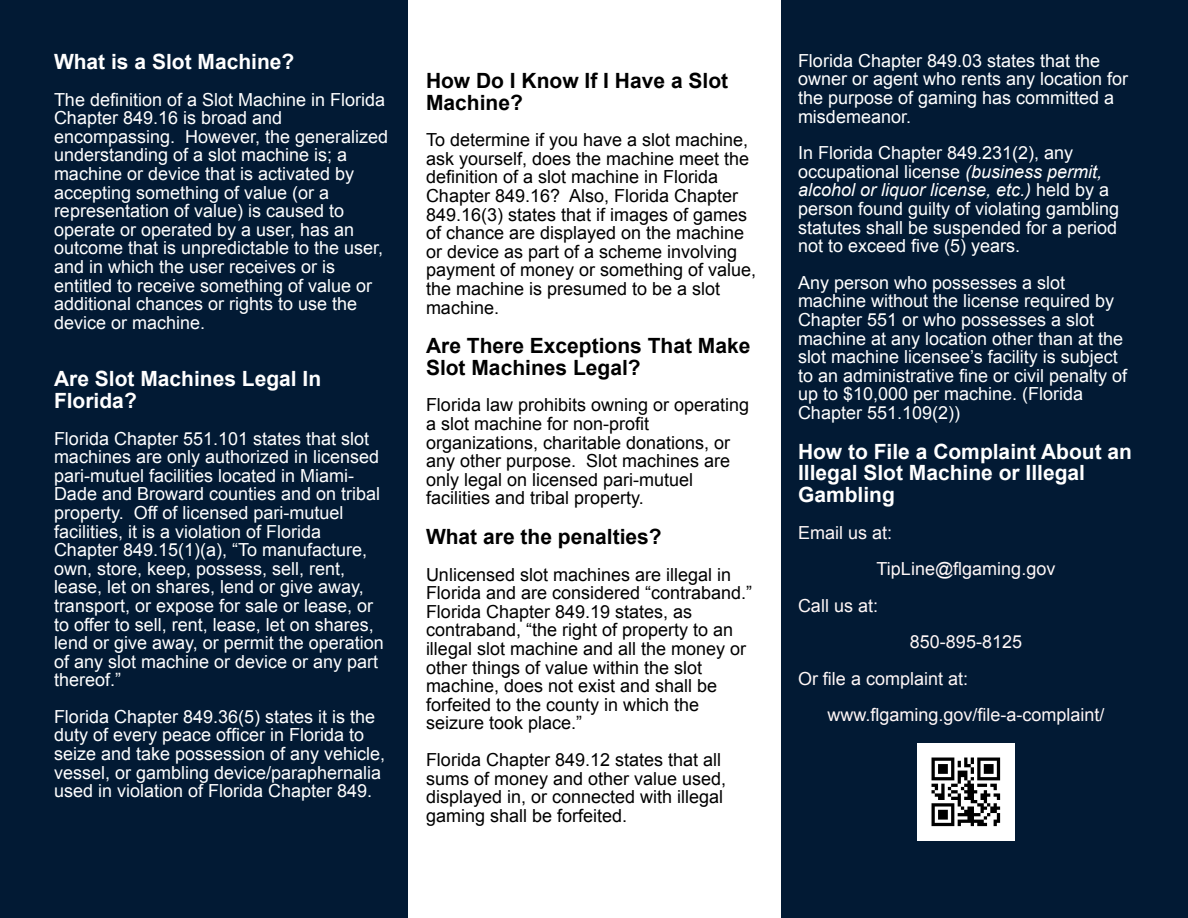
<style>
.page{position:relative;width:1188px;height:918px;background:#fff}
.page>*{position:absolute;margin:0;border:0;box-sizing:border-box;transform-origin:0 0}
.t1{font:700 21px/21.8px "Arial";color:#fff}
.t2{font:700 21px/21.8px "Arial";color:#000}
.t3{font:18px/18.6px "Arial";color:#fff}
.t4{font:18px/18.6px "Arial";color:#000}
.t5{font:18px "Arial";color:#fff7f7}
.s1{font-style:italic}
</style>
<div class="page">
<div style="left:0;top:1px;width:1188px;height:917px;background:#021a34"></div>
<div style="left:408px;top:0;width:373px;height:918px;background:#fff"></div>
<img style="left:917px;top:743px;width:98px;height:98px">
<p class="t1" style="left:54px;top:53px;width:242px">What is a Slot Machine?</p>
<p class="t3" style="left:54px;top:92px;width:336px">The definition of a Slot Machine in Florida Chapter 849.16 is broad and encompassing. However, the generalized understanding of a slot machine is; a machine or device that is activated by accepting something of value (or a representation of value) is caused to operate or operated by a user, has an outcome that is unpredictable to the user, and in which the user receives or is entitled to receive something of value or additional chances or rights to use the device or machine.</p>
<p class="t1" style="left:54px;top:370px;width:269px">Are Slot Machines Legal In<br>Florida?</p>
<p class="t3" style="left:54px;top:431px;width:331px">Florida Chapter 551.101 states that slot machines are only authorized in licensed pari-mutuel facilities located in Miami-Dade and Broward counties and on tribal property. Off of licensed pari-mutuel facilities, it is a violation of Florida Chapter 849.15(1)(a), “To manufacture, own, store, keep, possess, sell, rent, lease, let on shares, lend or give away, transport, or expose for sale or lease, or to offer to sell, rent, lease, let on shares, lend or give away, or permit the operation of any slot machine or device or any part thereof.”</p>
<p class="t3" style="left:54px;top:709px;width:333px">Florida Chapter 849.36(5) states it is the duty of every peace officer in Florida to seize and take possession of any vehicle, vessel, or gambling device/paraphernalia used in violation of Florida Chapter 849.</p>
<p class="t2" style="left:426px;top:72px;width:304px">How Do I Know If I Have a Slot<br>Machine?</p>
<p class="t4" style="left:426px;top:132px;width:332px">To determine if you have a slot machine, ask yourself, does the machine meet the definition of a slot machine in Florida Chapter 849.16? Also, Florida Chapter 849.16(3) states that if images of games of chance are displayed on the machine or device as part of a scheme involving payment of money or something of value, the machine is presumed to be a slot machine.</p>
<p class="t2" style="left:426px;top:337px;width:326px">Are There Exceptions That Make<br>Slot Machines Legal?</p>
<p class="t4" style="left:426px;top:398px;width:325px">Florida law prohibits owning or operating a slot machine for non-profit organizations, charitable donations, or any other purpose. Slot machines are only legal on licensed pari-mutuel facilities and tribal property.</p>
<p class="t2" style="left:426px;top:528px;width:237px">What are the penalties?</p>
<p class="t4" style="left:426px;top:567px;width:328px">Unlicensed slot machines are illegal in Florida and are considered “contraband.” Florida Chapter 849.19 states, as contraband, “the right of property to an illegal slot machine and all the money or other things of value within the slot machine, does not exist and shall be forfeited to the county in which the seizure took place.”</p>
<p class="t4" style="left:426px;top:752px;width:302px">Florida Chapter 849.12 states that all sums of money and other value used, displayed in, or connected with illegal gaming shall be forfeited.</p>
<p class="t3" style="left:798px;top:53px;width:332px">Florida Chapter 849.03 states that the owner or agent who rents any location for the purpose of gaming has committed a misdemeanor.</p>
<p class="t3" style="left:798px;top:145px;width:323px">In Florida Chapter 849.231(2), any occupational license <span class="s1">(business permit, alcohol or liquor license, etc.)</span> held by a person found guilty of violating gambling statutes shall be suspended for a period not to exceed five (5) years.</p>
<p class="t3" style="left:798px;top:275px;width:331px">Any person who possesses a slot machine without the license required by Chapter 551 or who possesses a slot machine at any location other than at the slot machine licensee’s facility is subject to an administrative fine or civil penalty of up to $10,000 per machine. (Florida Chapter 551.109(2))</p>
<p class="t1" style="left:798px;top:442px;width:336px">How to File a Complaint About an<br>Illegal Slot Machine or Illegal<br>Gambling</p>
<p class="t5" style="left:798px;top:525px;width:96px">Email us at:</p>
<p class="t5" style="left:877px;top:562px;width:180px">TipLine@flgaming.gov</p>
<p class="t5" style="left:798px;top:599px;width:82px">Call us at:</p>
<p class="t5" style="left:910px;top:635px;width:114px">850-895-8125</p>
<p class="t5" style="left:798px;top:672px;width:172px">Or file a complaint at:</p>
<p class="t5" style="left:827px;top:708px;width:279px">www.flgaming.gov/file-a-complaint/</p>
</div>
